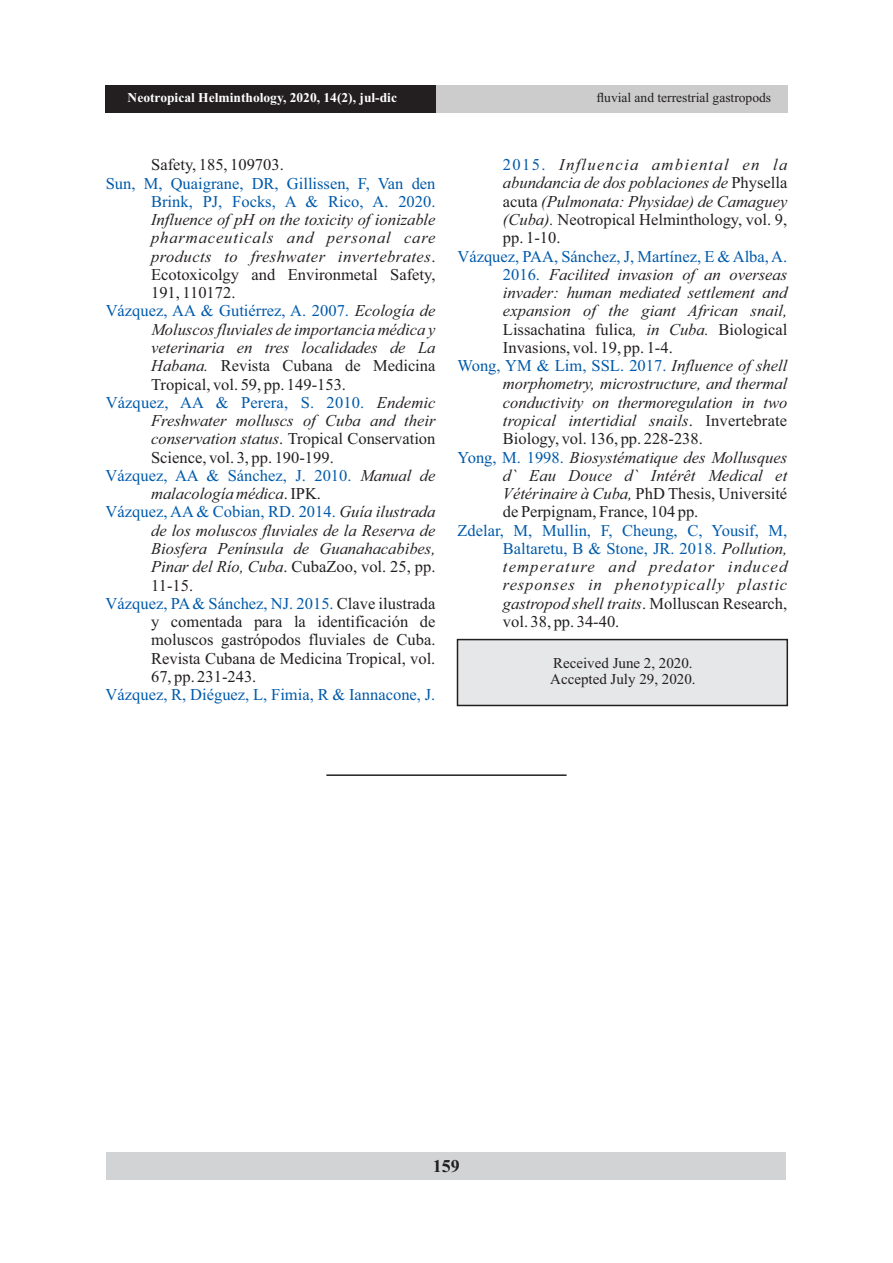
<style>
.page{position:relative;width:893px;height:1263px;background:#fff}
.page>*{position:absolute;margin:0;border:0;box-sizing:border-box;transform-origin:0 0}
.t1{font:700 18px "Times New Roman";color:#231f20}
.t2{font:italic 16.5px/18.3px "Times New Roman";color:#231f20;text-align:justify}
.t3{font:16.5px "Times New Roman";color:#231f20}
.t4{font:16.5px/18.3px "Times New Roman";color:#005aaa;text-align:right}
.t5{font:italic 16.5px "Times New Roman";letter-spacing:.03em;color:#231f20}
.t6{font:italic 16.5px "Times New Roman";letter-spacing:.055em;color:#231f20}
.t7{font:15px/16.6px "Times New Roman";color:#231f20}
.t8{font:700 13.5px "Times New Roman";color:#fff}
.t9{font:13.5px "Times New Roman";color:#231f20}
.s1{font-style:normal}
.s2{font-style:italic;color:#231f20}
.s3{font-style:italic}
.s4{color:#231f20}
.s5{font-style:normal;color:#005aaa}
</style>
<div class="page">
<svg style="left:456px;top:638px;width:333px;height:69px;background:#dcddde"></svg>
<hr style="left:326px;top:774px;width:241px;height:2px;background:#231f20">
<div style="left:107px;top:1152px;width:679px;height:28px;background:#d1d3d4"></div>
<div style="left:106px;top:85px;width:681px;height:28px;background:#ccc"></div>
<div style="left:106px;top:85px;width:330px;height:28px;background:#231f20"></div>
<p class="t8" style="left:128px;top:93px;width:271px">Neotropical Helminthology, 2020, 14(2), jul-dic</p>
<p class="t9" style="left:597px;top:93px;width:176px">fluvial and terrestrial gastropods</p>
<p class="t3" style="left:151px;top:159px;width:134px">Safety, 185, 109703.</p>
<p class="t4" style="left:106px;top:175px;width:331px">Sun, M, Quaigrane, DR, Gillissen, F, Van den<br>Brink, PJ, Focks, A &amp; Rico, A. 2020.</p>
<p class="t2" style="left:151px;top:212px;width:286px">Influence of pH on the toxicity of ionizable</p>
<p class="t6" style="left:151px;top:232px;width:286px">pharmaceuticals and personal care</p>
<p class="t5" style="left:151px;top:250px;width:286px">products to freshwater invertebrates<span class="s1">.</span></p>
<p class="t3" style="left:151px;top:268px;width:286px">Ecotoxicolgy and Environmetal Safety,</p>
<p class="t3" style="left:151px;top:287px;width:86px">191, 110172.</p>
<p class="t4" style="left:106px;top:303px;width:331px">Vázquez, AA &amp; Gutiérrez, A. 2007. <span class="s2">Ecología de</span></p>
<p class="t2" style="left:151px;top:322px;width:286px">Moluscos fluviales de importancia médica y</p>
<p class="t2" style="left:151px;top:340px;width:286px">veterinaria en tres localidades de La</p>
<p class="t3" style="left:151px;top:360px;width:286px"><span class="s3">Habana.</span> Revista Cubana de Medicina</p>
<p class="t3" style="left:151px;top:378px;width:196px">Tropical, vol. 59, pp. 149-153.</p>
<p class="t4" style="left:106px;top:395px;width:331px">Vázquez, AA &amp; Perera, S. 2010. <span class="s2">Endemic</span></p>
<p class="t2" style="left:151px;top:413px;width:286px">Freshwater molluscs of Cuba and their</p>
<p class="t3" style="left:151px;top:433px;width:286px"><span class="s3">conservation status</span>. Tropical Conservation</p>
<p class="t3" style="left:151px;top:451px;width:184px">Science, vol. 3, pp. 190-199.</p>
<p class="t4" style="left:106px;top:468px;width:331px">Vázquez, AA &amp; Sánchez, J. 2010. <span class="s2">Manual de</span></p>
<p class="t2" style="left:151px;top:486px;width:171px">malacología médica<span class="s1">. IPK.</span></p>
<p class="t4" style="left:106px;top:504px;width:331px">Vázquez, AA &amp; Cobian, RD. 2014. <span class="s2">Guía ilustrada</span></p>
<p class="t2" style="left:151px;top:523px;width:286px">de los moluscos fluviales de la Reserva de</p>
<p class="t2" style="left:151px;top:541px;width:286px">Biosfera Península de Guanahacabibes,</p>
<p class="t3" style="left:151px;top:561px;width:286px"><span class="s3">Pinar del Río, Cuba</span>. CubaZoo, vol. 25, pp.</p>
<p class="t3" style="left:151px;top:579px;width:44px">11-15.</p>
<p class="t4" style="left:106px;top:596px;width:331px">Vázquez, PA&amp; Sánchez, NJ. 2015. <span class="s4">Clave ilustrada</span></p>
<p class="t3" style="left:151px;top:616px;width:286px">y comentada para la identificación de</p>
<p class="t3" style="left:151px;top:634px;width:286px">moluscos gastrópodos fluviales de Cuba.</p>
<p class="t3" style="left:151px;top:652px;width:286px">Revista Cubana de Medicina Tropical, vol.</p>
<p class="t3" style="left:151px;top:670px;width:107px">67, pp. 231-243.</p>
<p class="t4" style="left:106px;top:687px;width:331px">Vázquez, R, Diéguez, L, Fimia, R &amp; Iannacone, J.</p>
<p class="t2" style="left:503px;top:157px;width:286px"><span class="s5">2015.</span> Influencia ambiental en la abundancia de dos poblaciones de <span class="s1">Physella acuta</span> (Pulmonata: Physidae) de Camaguey (Cuba). <span class="s1">Neotropical Helminthology, vol. 9, pp. 1-10.</span></p>
<p class="t4" style="left:457px;top:248px;width:331px">Vázquez, PAA, Sánchez, J, Martínez, E &amp; Alba, A.</p>
<p class="t2" style="left:503px;top:267px;width:286px"><span class="s5">2016.</span> Facilited invasion of an overseas</p>
<p class="t2" style="left:503px;top:285px;width:286px">invader: human mediated settlement and</p>
<p class="t2" style="left:503px;top:303px;width:286px">expansion of the giant African snail,</p>
<p class="t3" style="left:503px;top:323px;width:286px">Lissachatina fulica<span class="s3">, in Cuba.</span> Biological</p>
<p class="t3" style="left:503px;top:341px;width:171px">Invasions, vol. 19, pp. 1-4.</p>
<p class="t4" style="left:457px;top:358px;width:331px">Wong, YM &amp; Lim, SSL. 2017. <span class="s2">Influence of shell</span></p>
<p class="t2" style="left:503px;top:376px;width:286px">morphometry, microstructure, and thermal</p>
<p class="t2" style="left:503px;top:395px;width:286px">conductivity on thermoregulation in two</p>
<p class="t2" style="left:503px;top:413px;width:286px">tropical intertidial snails<span class="s1">. Invertebrate</span></p>
<p class="t3" style="left:503px;top:433px;width:201px">Biology, vol. 136, pp. 228-238.</p>
<p class="t2" style="left:457px;top:449px;width:331px"><span class="s5">Yong, M. 1998.</span> Biosystématique des Mollusques</p>
<p class="t2" style="left:503px;top:468px;width:286px">d` Eau Douce d` Intérêt Medical et</p>
<p class="t3" style="left:503px;top:488px;width:286px"><span class="s3">Vétérinaire à Cuba,</span> PhD Thesis, Université</p>
<p class="t3" style="left:503px;top:506px;width:197px">de Perpignam, France, 104 pp.</p>
<p class="t2" style="left:503px;top:522px;width:286px;text-indent:-45px"><span class="s5">Zdelar, M, Mullin, F, Cheung, C, Yousif, M, Baltaretu, B &amp; Stone, JR. 2018.</span> Pollution, temperature and predator induced responses in phenotypically plastic gastropod shell traits<span class="s1">. Molluscan Research, vol. 38, pp. 34-40.</span></p>
<p class="t7" style="left:550px;top:656px;width:147px">Received June 2, 2020.<br>Accepted July 29, 2020.</p>
<p class="t1" style="left:433px;top:1160px;width:28px">159</p>
</div>
